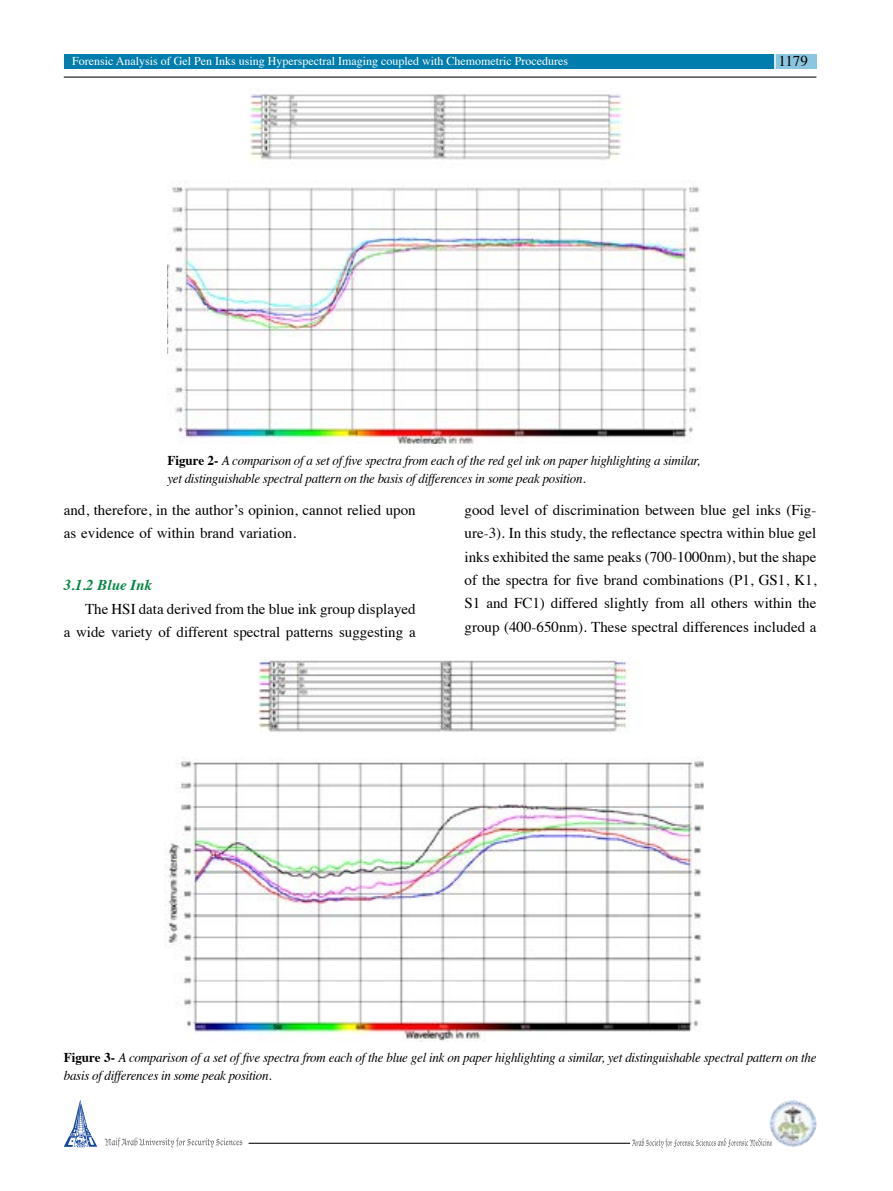
<style>
.page{position:relative;width:893px;height:1191px;background:#fff}
.page>*{position:absolute;margin:0;border:0;box-sizing:border-box;transform-origin:0 0}
.t1{font:15px/23.2px "Times";color:#000}
.t2{font:italic 700 15px "Times";color:#008641}
.t3{font:700 14.7px "Times New Roman";color:#000}
.t4{font:italic 13.5px/18px "Times";letter-spacing:-.02em;color:#000;scale:.96 1}
.t5{font:12px "Times";color:#fff}
.s1{font-weight:700;font-style:normal}
</style>
<div class="page">
<hr style="left:249px;top:1142px;width:381px;height:1px;background:#000">
<img style="left:770px;top:1100px;width:46px;height:47px">
<svg style="left:64px;top:1100px;width:33px;height:47px"></svg>
<svg style="left:105px;top:1137px;width:137px;height:10px"></svg>
<svg style="left:632px;top:1138px;width:140px;height:9px"></svg>
<div style="left:64px;top:54px;width:752px;height:14px;background:#007dac"></div>
<div style="left:775px;top:54px;width:41px;height:14px;background:#8cc5df"></div>
<hr style="left:774px;top:49px;width:2px;height:30px;background:#fff">
<hr style="left:64px;top:77px;width:752px;height:1px;background:#000">
<img style="left:167px;top:94px;width:532px;height:350px">
<img style="left:164px;top:660px;width:539px;height:381px">
<p class="t5" style="left:72px;top:50px;width:497px">Forensic Analysis of Gel Pen Inks using Hyperspectral Imaging coupled with Chemometric Procedures</p>
<p class="t1" style="left:778px;top:48px;width:31px">1179</p>
<p class="t4" style="left:167px;top:450px;width:556px"><span class="s1">Figure 2-</span> A comparison of a set of five spectra from each of the red gel ink on paper highlighting a similar, yet distinguishable spectral pattern on the basis of differences in some peak position.</p>
<p class="t1" style="left:64px;top:497px;width:353px">and, therefore, in the author’s opinion, cannot relied upon as evidence of within brand variation.</p>
<p class="t2" style="left:64px;top:571px;width:90px">3.1.2 Blue Ink</p>
<p class="t1" style="left:64px;top:595px;width:353px;text-align:right">The HSI data derived from the blue ink group displayed<br>a wide variety of different spectral patterns suggesting a</p>
<p class="t3" style="left:162px;top:598px;width:125px">some peak position.</p>
<p class="t1" style="left:465px;top:497px;width:353px;text-align:justify">good level of discrimination between blue gel inks (Fig&shy;ure-3). In this study, the reflectance spectra within blue gel inks exhibited the same peaks (700-1000nm), but the shape of the spectra for five brand combinations (P1, GS1, K1, S1 and FC1) differed slightly from all others within the group (400-650nm). These spectral differences included a</p>
<p class="t4" style="left:64px;top:1048px;width:786px"><span class="s1">Figure 3-</span> A comparison of a set of five spectra from each of the blue gel ink on paper highlighting a similar, yet distinguishable spectral pattern on the basis of differences in some peak position.</p>
</div>
